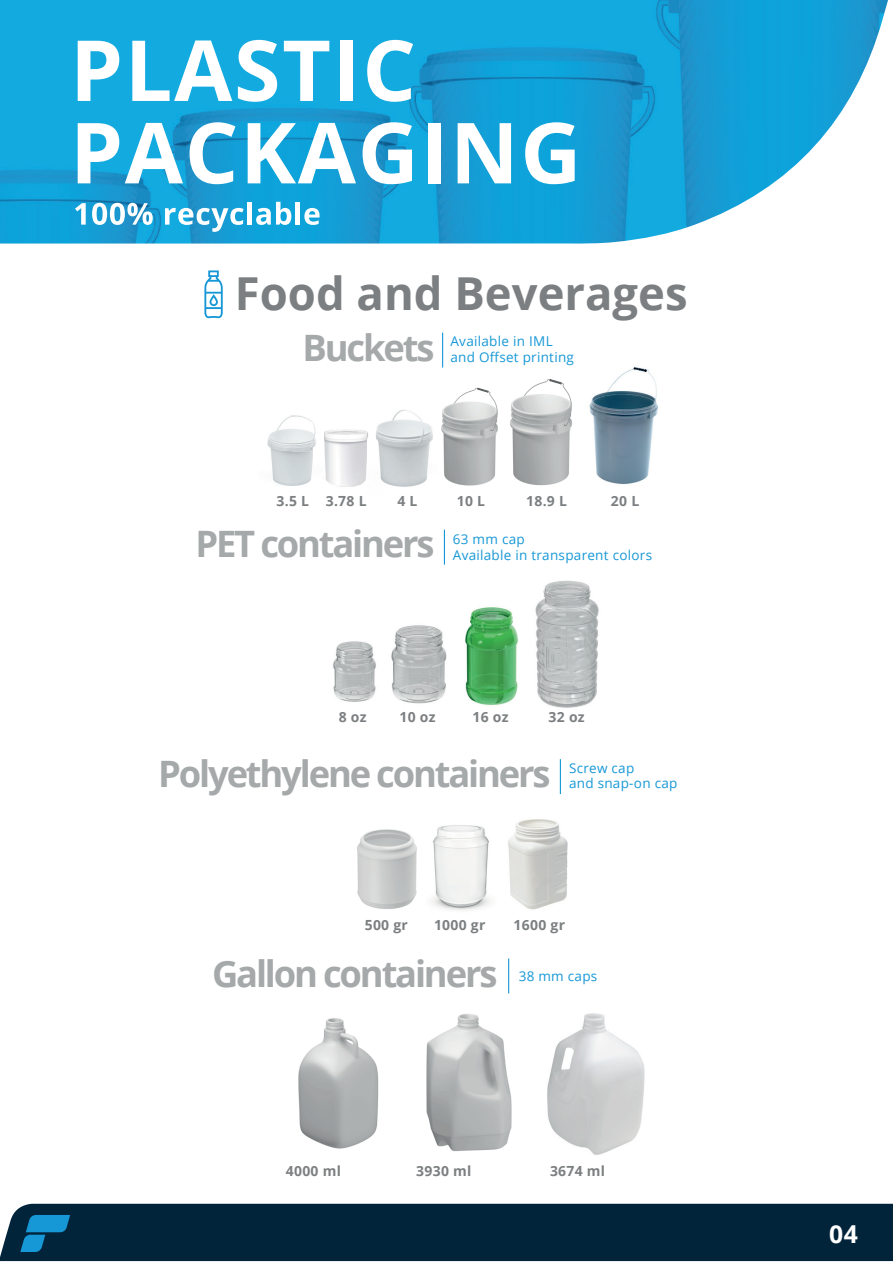
<style>
.page{position:relative;width:893px;height:1263px;background:#fff}
.page>*{position:absolute;margin:0;border:0;box-sizing:border-box;transform-origin:0 0}
.t1{font:700 84.3px/82.3px "Open Sans";letter-spacing:.02em;color:#fff}
.t2{font:700 45.45px "Open Sans";color:#7c7f81}
.t3{font:700 36.3px "Open Sans";letter-spacing:-.06em;color:#a6a9aa}
.t4{font:700 24.75px "Open Sans";color:#fff}
.t5{font:700 13.95px "Open Sans";letter-spacing:.02em;color:#7c7f81}
.t6{font:13.5px/15.8px "Open Sans";letter-spacing:.02em;color:#1798d6}
</style>
<div class="page">
<img style="left:0;top:0;width:888px;height:244px">
<div style="left:0;top:1204px;width:893px;height:57px;background:#02243b"></div>
<svg style="left:20px;top:1215px;width:50px;height:37px;background:#0d638f"></svg>
<svg style="left:75px;top:203px;width:11px;height:22px"></svg>
<svg style="left:92px;top:203px;width:61px;height:22px"></svg>
<svg style="left:165px;top:208px;width:79px;height:24px"></svg>
<div style="left:247px;top:202px;width:5px;height:23px;background:#fff"></div>
<svg style="left:256px;top:202px;width:35px;height:23px"></svg>
<hr style="left:296px;top:202px;width:4px;height:23px;background:#fff">
<svg style="left:304px;top:208px;width:16px;height:17px"></svg>
<svg style="left:204px;top:277px;width:19px;height:42px"></svg>
<svg style="left:208px;top:270px;width:11px;height:7px"></svg>
<hr style="left:442px;top:333px;width:1px;height:35px;background:#1798d6">
<img style="left:535px;top:580px;width:64px;height:128px">
<img style="left:465px;top:607px;width:53px;height:99px">
<img style="left:391px;top:625px;width:56px;height:79px">
<img style="left:333px;top:641px;width:43px;height:61px">
<hr style="left:444px;top:530px;width:1px;height:35px;background:#1798d6">
<img style="left:508px;top:788px;width:60px;height:122px">
<img style="left:431px;top:825px;width:60px;height:85px">
<img style="left:357px;top:829px;width:60px;height:80px">
<hr style="left:560px;top:759px;width:1px;height:35px;background:#1798d6">
<hr style="left:508px;top:958px;width:1px;height:35px;background:#1798d6">
<img style="left:426px;top:1014px;width:86px;height:138px">
<img style="left:298px;top:1018px;width:81px;height:131px">
<img style="left:547px;top:1013px;width:98px;height:142px">
<img style="left:267px;top:415px;width:47px;height:71px">
<img style="left:378px;top:410px;width:55px;height:77px">
<img style="left:510px;top:379px;width:62px;height:107px">
<img style="left:441px;top:387px;width:57px;height:99px">
<img style="left:589px;top:366px;width:69px;height:118px">
<img style="left:314px;top:425px;width:64px;height:62px">
<h1 class="t1" style="left:70px;top:27px;width:513px">PLASTIC<br>PACKAGING</h1>
<h2 class="t2" style="left:235px;top:262px;width:454px">Food and Beverages</h2>
<h3 class="t3" style="left:303px;top:322px;width:133px">Buckets</h3>
<p class="t6" style="left:450px;top:333px;width:125px">Available in IML and Offset printing</p>
<p class="t5" style="left:277px;top:491px;width:92px">3.5 L 3.78 L</p>
<p class="t5" style="left:397px;top:491px;width:22px">4 L</p>
<p class="t5" style="left:457px;top:491px;width:30px">10 L</p>
<p class="t5" style="left:526px;top:491px;width:42px">18.9 L</p>
<p class="t5" style="left:611px;top:491px;width:30px">20 L</p>
<h3 class="t3" style="left:195px;top:519px;width:241px">PET containers</h3>
<p class="t6" style="left:453px;top:531px;width:201px">63 mm cap<br>Available in transparent colors</p>
<p class="t5" style="left:339px;top:707px;width:29px">8 oz</p>
<p class="t5" style="left:400px;top:707px;width:38px">10 oz</p>
<p class="t5" style="left:472px;top:707px;width:38px">16 oz</p>
<p class="t5" style="left:549px;top:707px;width:38px">32 oz</p>
<h3 class="t3" style="left:158px;top:748px;width:394px">Polyethylene containers</h3>
<p class="t6" style="left:569px;top:759px;width:110px">Screw cap<br>and snap-on cap</p>
<p class="t5" style="left:365px;top:915px;width:45px">500 gr</p>
<p class="t5" style="left:434px;top:915px;width:53px">1000 gr</p>
<p class="t5" style="left:514px;top:915px;width:53px">1600 gr</p>
<h3 class="t3" style="left:212px;top:948px;width:287px">Gallon containers</h3>
<p class="t6" style="left:519px;top:967px;width:80px">38 mm caps</p>
<p class="t5" style="left:286px;top:1161px;width:57px">4000 ml</p>
<p class="t5" style="left:416px;top:1161px;width:57px">3930 ml</p>
<p class="t5" style="left:550px;top:1161px;width:57px">3674 ml</p>
<h3 class="t4" style="left:829px;top:1216px;width:30px">04</h3>
</div>
